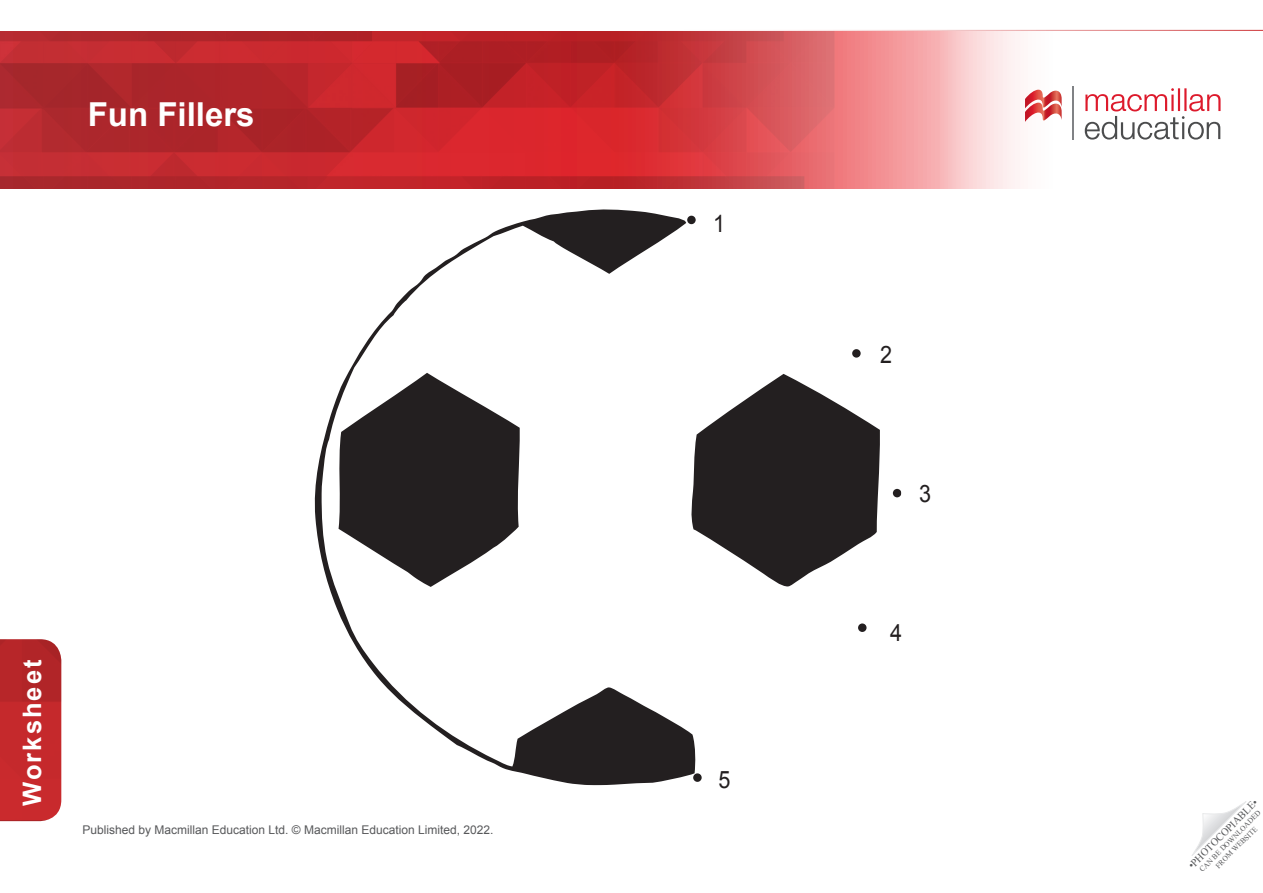
<style>
.page{position:relative;width:1263px;height:893px;background:#fff}
.page>*{position:absolute;margin:0;border:0;box-sizing:border-box;transform-origin:0 0}
.t1{font:700 33px "Arial";color:#fff}
.t2{font:700 25.5px "Arial";letter-spacing:.08em;color:#fff}
.TN__Body_text{font:24px "Arial";color:#231f20;scale:.9 1}
.t3{font:12px "Arial";color:#57585a}
.t4{font:10.5px "Times New Roman";color:#57585a}
.t5{font:7.5px/9px "Times New Roman";color:#57585a;text-align:center}
</style>
<div class="page">
<img style="left:0;top:31px;width:935px;height:157px">
<svg style="left:935px;top:31px;width:286px;height:158px"></svg>
<svg style="left:1025px;top:89px;width:37px;height:34px"></svg>
<hr style="left:1073px;top:86px;width:1px;height:54px;background:#808285">
<svg style="left:1085px;top:88px;width:135px;height:52px"></svg>
<hr style="left:0;top:30px;width:1263px;height:1px;background:#cb2b2e">
<svg style="left:1192px;top:801px;width:54px;height:55px"></svg>
<img style="left:0;top:639px;width:61px;height:182px">
<svg style="left:314px;top:209px;width:382px;height:576px"></svg>
<svg style="left:690px;top:374px;width:190px;height:213px"></svg>
<div style="left:687px;top:216px;width:9px;height:8px;background:#231f20;border-radius:50%"></div>
<div style="left:852px;top:349px;width:9px;height:9px;background:#231f20;border-radius:50%"></div>
<div style="left:893px;top:489px;width:8px;height:8px;background:#231f20;border-radius:50%"></div>
<div style="left:858px;top:623px;width:8px;height:9px;background:#231f20;border-radius:50%"></div>
<div style="left:693px;top:773px;width:9px;height:9px;background:#231f20;border-radius:50%"></div>
<h1 class="t1" style="left:88px;top:93px;width:168px">Fun Fillers</h1>
<h2 class="t2" style="left:15px;top:806px;width:148px;rotate:-90deg">Worksheet</h2>
<p class="t3" style="left:83px;top:822px;width:413px">Published by Macmillan Education Ltd. © Macmillan Education Limited, 2022.</p>
<p class="TN__Body_text" style="left:713px;top:208px;width:15px">1</p>
<p class="TN__Body_text" style="left:718px;top:764px;width:15px">5</p>
<p class="TN__Body_text" style="left:880px;top:339px;width:15px">2</p>
<p class="TN__Body_text" style="left:919px;top:477px;width:15px">3</p>
<p class="TN__Body_text" style="left:890px;top:616px;width:15px">4</p>
<p class="t4" style="left:1185px;top:862px;width:95px;rotate:-45deg">•PHOTOCOPIABLE•</p>
<p class="t5" style="left:1197px;top:867px;width:85px;rotate:-45deg">CAN BE DOWNLOADED<br>FROM WEBSITE</p>
</div>
